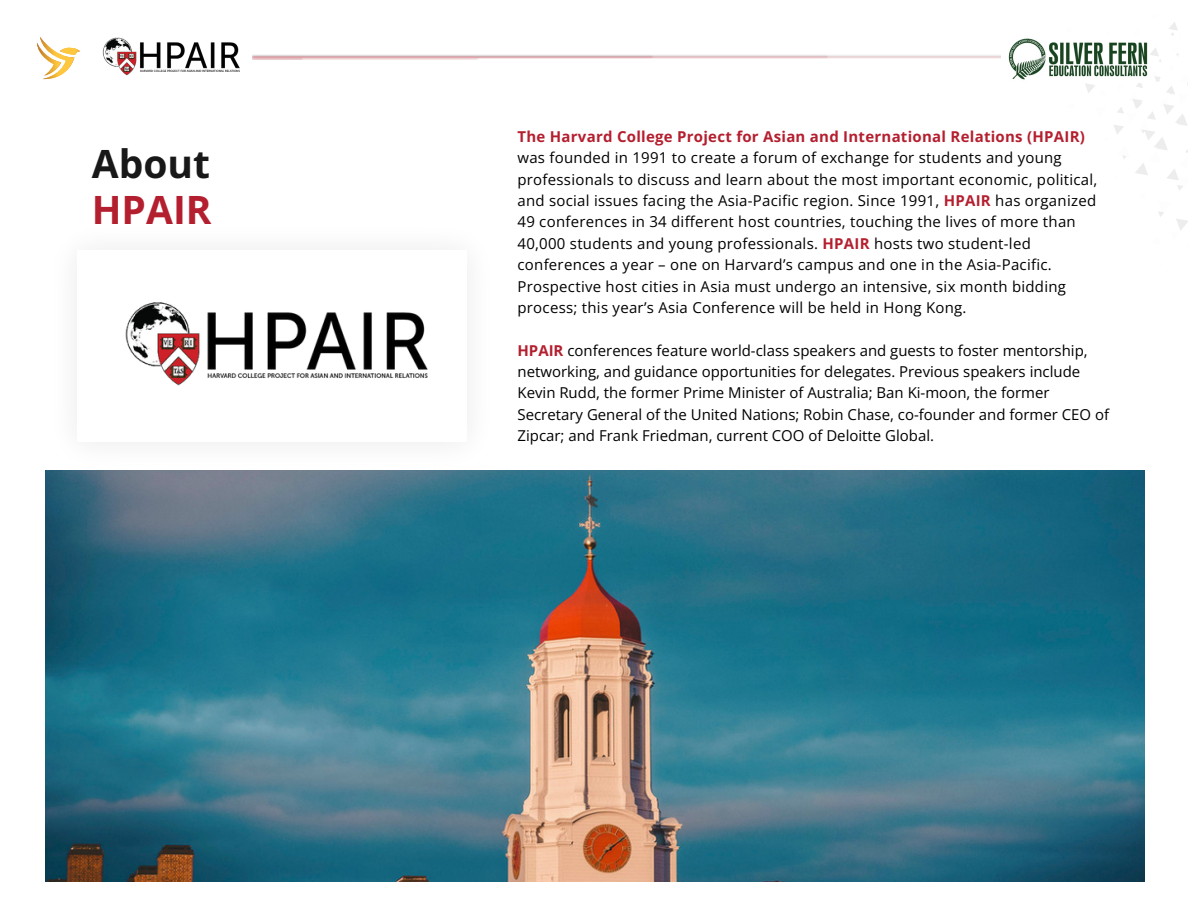
<style>
.page{position:relative;width:1188px;height:918px;background:#fff}
.page>*{position:absolute;margin:0;border:0;box-sizing:border-box;transform-origin:0 0}
.t1{font:700 39px/46.2px "Open Sans";color:#181818}
.t2{font:15px/21.3px "Open Sans";letter-spacing:.02em;color:#000}
.t3{font:15px/21.3px "Open Sans";color:#000}
.s1{color:#b41f2f}
.s2{font-weight:700;color:#b41f2f}
</style>
<div class="page">
<img style="left:45px;top:470px;width:1099px;height:412px">
<svg style="left:1158px;top:211px;width:6px;height:6px"></svg>
<svg style="left:1176px;top:219px;width:12px;height:11px"></svg>
<svg style="left:1167px;top:169px;width:10px;height:10px"></svg>
<svg style="left:1135px;top:163px;width:13px;height:12px"></svg>
<svg style="left:1114px;top:125px;width:9px;height:9px"></svg>
<svg style="left:1085px;top:83px;width:10px;height:10px"></svg>
<svg style="left:1147px;top:112px;width:8px;height:8px"></svg>
<svg style="left:1117px;top:107px;width:7px;height:6px"></svg>
<svg style="left:1169px;top:177px;width:14px;height:13px"></svg>
<svg style="left:1154px;top:132px;width:13px;height:18px"></svg>
<svg style="left:1177px;top:114px;width:10px;height:12px"></svg>
<svg style="left:1163px;top:104px;width:19px;height:19px"></svg>
<svg style="left:1133px;top:99px;width:18px;height:18px"></svg>
<svg style="left:1166px;top:86px;width:9px;height:8px"></svg>
<svg style="left:1136px;top:83px;width:7px;height:5px"></svg>
<div style="left:1146px;top:68px;width:23px;height:22px;background:#fff"></div>
<svg style="left:1142px;top:130px;width:12px;height:10px"></svg>
<svg style="left:1150px;top:49px;width:5px;height:7px"></svg>
<img style="left:125px;top:302px;width:303px;height:84px">
<svg style="left:37px;top:37px;width:43px;height:42px"></svg>
<img style="left:102px;top:37px;width:138px;height:39px">
<img style="left:1008px;top:38px;width:140px;height:42px">
<p class="t1" style="left:92px;top:139px;width:121px">About<br><span class="s1">HPAIR</span></p>
<p class="t2" style="left:518px;top:126px;width:581px"><span class="s2">The Harvard College Project for Asian and International Relations (HPAIR) </span>was founded in 1991 to create a forum of exchange for students and young professionals to discuss and learn about the most important economic, political, and social issues facing the Asia-Pacific region. Since 1991, <span class="s2">HPAIR</span> has organized 49 conferences in 34 different host countries, touching the lives of more than 40,000 students and young professionals. <span class="s2">HPAIR</span> hosts two student-led conferences a year – one on Harvard’s campus and one in the Asia-Pacific.<br>Prospective host cities in Asia must undergo an intensive, six month bidding process; this year’s Asia Conference will be held in Hong Kong.</p>
<p class="t3" style="left:518px;top:339px;width:593px"><span class="s2">HPAIR</span> conferences feature world-class speakers and guests to foster mentorship, networking, and guidance opportunities for delegates. Previous speakers include Kevin Rudd, the former Prime Minister of Australia; Ban Ki-moon, the former Secretary General of the United Nations; Robin Chase, co-founder and former CEO of Zipcar; and Frank Friedman, current COO of Deloitte Global.</p>
</div>
